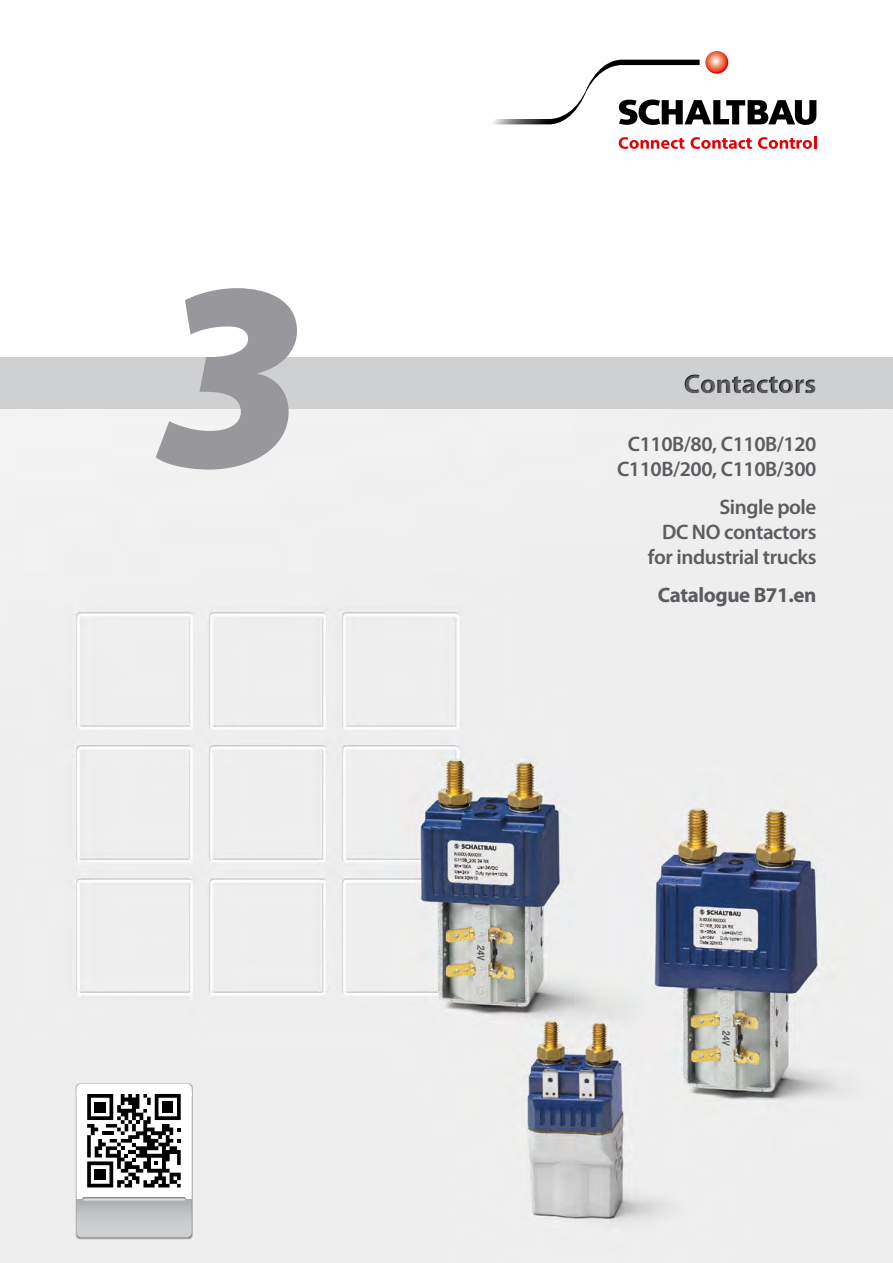
<style>
.page{position:relative;width:893px;height:1263px;background:#fff}
.page>*{position:absolute;margin:0;border:0;box-sizing:border-box;transform-origin:0 0}
.t1{font:italic 900 270px "Myriad Pro";color:#98989c}
.t2{font:700 27px "Myriad Pro";letter-spacing:-.01em;color:#5c5b60}
.t3{font:600 21px/25.2px "Myriad Pro";letter-spacing:-.02em;color:#5c5b60;text-align:center}
.t4{font:700 21px "Myriad Pro";letter-spacing:-.02em;color:#5c5b60}
</style>
<div class="page">
<img style="left:0;top:408px;width:893px;height:855px">
<div style="left:0;top:357px;width:893px;height:51px;background:#ced0d2"></div>
<svg style="left:705px;top:51px;width:23px;height:23px"></svg>
<svg style="left:492px;top:60px;width:324px;height:65px"></svg>
<svg style="left:619px;top:137px;width:133px;height:12px"></svg>
<svg style="left:758px;top:136px;width:58px;height:13px"></svg>
<div style="left:75px;top:1083px;width:118px;height:157px;background:#000;opacity:.65"></div>
<div style="left:77px;top:1084px;width:115px;height:15px;background:#fff;border-radius:5px"></div>
<svg style="left:77px;top:1091px;width:115px;height:146px"></svg>
<div style="left:95px;top:1101px;width:11px;height:11px;background:#000"></div>
<div style="left:162px;top:1101px;width:11px;height:11px;background:#000"></div>
<div style="left:95px;top:1169px;width:11px;height:11px;background:#000"></div>
<div style="left:293px;top:345px;width:559px;height:64px;background:#000;opacity:.75"></div>
<h1 class="t1" style="left:154px;top:225px;width:153px">3</h1>
<p class="t2" style="left:684px;top:366px;width:134px">Contactors</p>
<p class="t3" style="left:617px;top:430px;width:201px">C110B/80, C110B/120<br>C110B/200, C110B/300</p>
<p class="t3" style="left:648px;top:493px;width:170px;text-align:right">Single pole<br>DC NO contactors for industrial trucks</p>
<p class="t4" style="left:658px;top:581px;width:160px">Catalogue B71.en</p>
</div>
